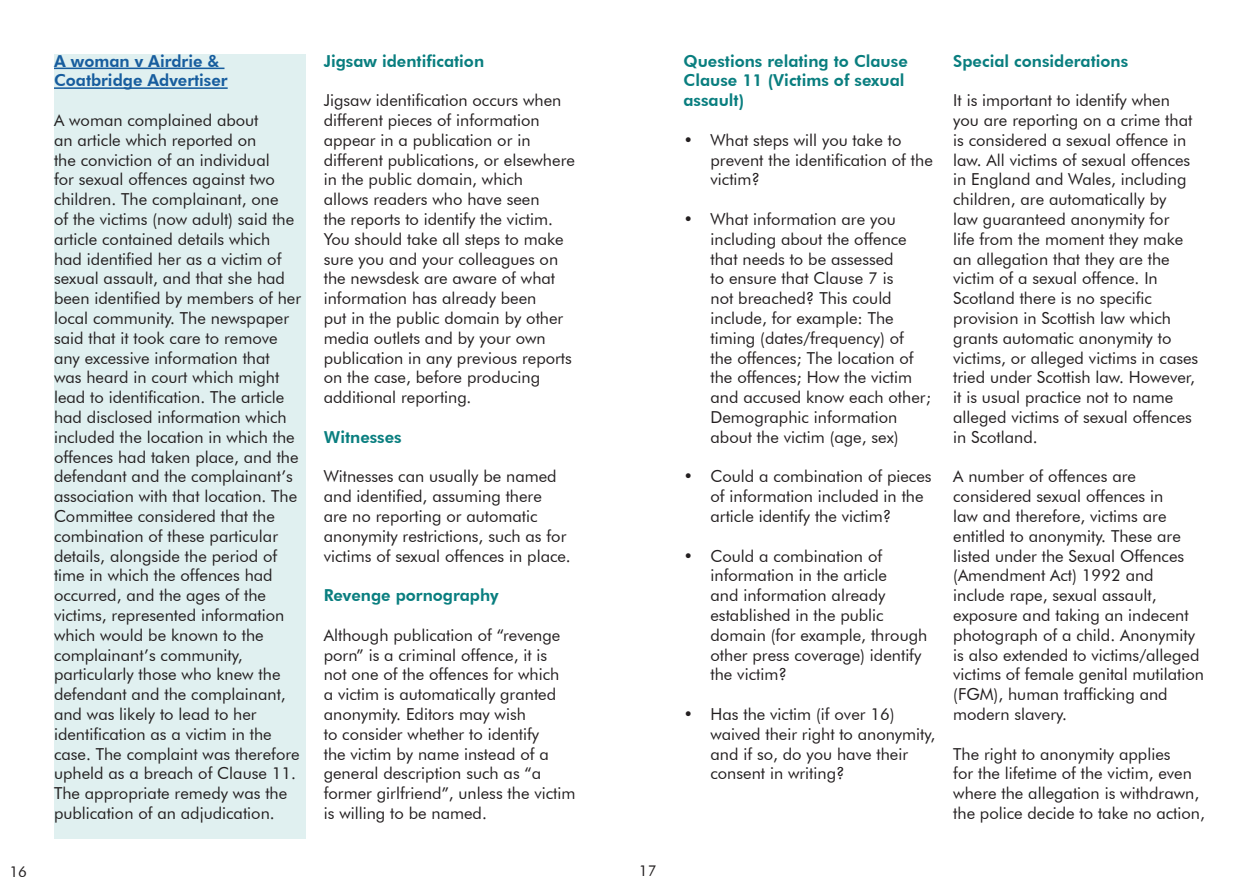
<style>
.page{position:relative;width:1259px;height:893px;background:#fff}
.page>*{position:absolute;margin:0;border:0;box-sizing:border-box;transform-origin:0 0}
.t1{font:16.5px/19.8px "Futura BT";color:#231f20}
.t2{font:800 16.5px/19.8px "Futura BT";color:#097e7f}
.t3{font:800 16.5px/19.8px "Futura BT";color:#175d9e}
.t4{font:15px "Futura BT";color:#231f20}
</style>
<div class="page">
<div style="left:54px;top:54px;width:252px;height:784px;background:#e0f0f0"></div>
<hr style="left:54px;top:68px;width:170px;height:1px;background:#175d9e">
<hr style="left:54px;top:87px;width:174px;height:2px;background:#175d9e">
<p class="t3" style="left:54px;top:51px;width:175px">A woman v Airdrie &amp;<br>Coatbridge Advertiser</p>
<p class="t1" style="left:54px;top:110px;width:249px">A woman complained about<br>an article which reported on<br>the conviction of an individual<br>for sexual offences against two children. The complainant, one<br>of the victims (now adult) said the article contained details which had identified her as a victim of sexual assault, and that she had been identified by members of her local community. The newspaper said that it took care to remove any excessive information that was heard in court which might lead to identification. The article had disclosed information which included the location in which the offences had taken place, and the defendant and the complainant’s association with that location. The<br>Committee considered that the combination of these particular details, alongside the period of time in which the offences had occurred, and the ages of the victims, represented information which would be known to the complainant’s community, particularly those who knew the defendant and the complainant, and was likely to lead to her identification as a victim in the case. The complaint was therefore upheld as a breach of Clause 11.<br>The appropriate remedy was the publication of an adjudication.</p>
<p class="t2" style="left:324px;top:51px;width:162px">Jigsaw identification</p>
<p class="t1" style="left:324px;top:90px;width:253px">Jigsaw identification occurs when different pieces of information appear in a publication or in different publications, or elsewhere in the public domain, which<br>allows readers who have seen<br>the reports to identify the victim.<br>You should take all steps to make sure you and your colleagues on the newsdesk are aware of what information has already been<br>put in the public domain by other media outlets and by your own publication in any previous reports on the case, before producing additional reporting.</p>
<p class="t2" style="left:324px;top:427px;width:80px">Witnesses</p>
<p class="t1" style="left:324px;top:466px;width:248px">Witnesses can usually be named and identified, assuming there<br>are no reporting or automatic anonymity restrictions, such as for victims of sexual offences in place.</p>
<p class="t2" style="left:324px;top:585px;width:176px">Revenge pornography</p>
<p class="t1" style="left:324px;top:625px;width:253px">Although publication of “revenge porn” is a criminal offence, it is<br>not one of the offences for which<br>a victim is automatically granted anonymity. Editors may wish<br>to consider whether to identify<br>the victim by name instead of a general description such as “a former girlfriend”, unless the victim is willing to be named.</p>
<p class="t4" style="left:9px;top:863px;width:19px">16</p>
<p class="t4" style="left:639px;top:861px;width:19px">17</p>
<p class="t2" style="left:683px;top:51px;width:226px">Questions relating to Clause<br>Clause 11 (Victims of sexual assault)</p>
<p class="t1" style="left:710px;top:130px;width:224px;text-indent:-27px">• What steps will you take to prevent the identification of the victim?</p>
<p class="t1" style="left:710px;top:209px;width:222px;text-indent:-27px">• What information are you including about the offence that needs to be assessed<br>to ensure that Clause 7 is<br>not breached? This could include, for example: The timing (dates/frequency) of<br>the offences; The location of the offences; How the victim and accused know each other;<br>Demographic information about the victim (age, sex)</p>
<p class="t1" style="left:710px;top:466px;width:222px;text-indent:-27px">• Could a combination of pieces of information included in the article identify the victim?</p>
<p class="t1" style="left:710px;top:546px;width:218px;text-indent:-27px">• Could a combination of information in the article<br>and information already established in the public domain (for example, through other press coverage) identify the victim?</p>
<p class="t1" style="left:710px;top:704px;width:226px;text-indent:-27px">• Has the victim (if over 16) waived their right to anonymity, and if so, do you have their consent in writing?</p>
<p class="t2" style="left:953px;top:51px;width:176px">Special considerations</p>
<p class="t1" style="left:953px;top:90px;width:247px">It is important to identify when you are reporting on a crime that is considered a sexual offence in law. All victims of sexual offences in England and Wales, including children, are automatically by<br>law guaranteed anonymity for<br>life from the moment they make an allegation that they are the victim of a sexual offence. In<br>Scotland there is no specific provision in Scottish law which grants automatic anonymity to victims, or alleged victims in cases tried under Scottish law. However, it is usual practice not to name alleged victims of sexual offences in Scotland.</p>
<p class="t1" style="left:953px;top:466px;width:252px">A number of offences are considered sexual offences in<br>law and therefore, victims are entitled to anonymity. These are listed under the Sexual Offences (Amendment Act) 1992 and include rape, sexual assault, exposure and taking an indecent photograph of a child. Anonymity is also extended to victims/alleged victims of female genital mutilation (FGM), human trafficking and modern slavery.</p>
<p class="t1" style="left:953px;top:744px;width:253px">The right to anonymity applies<br>for the lifetime of the victim, even where the allegation is withdrawn, the police decide to take no action,</p>
</div>
